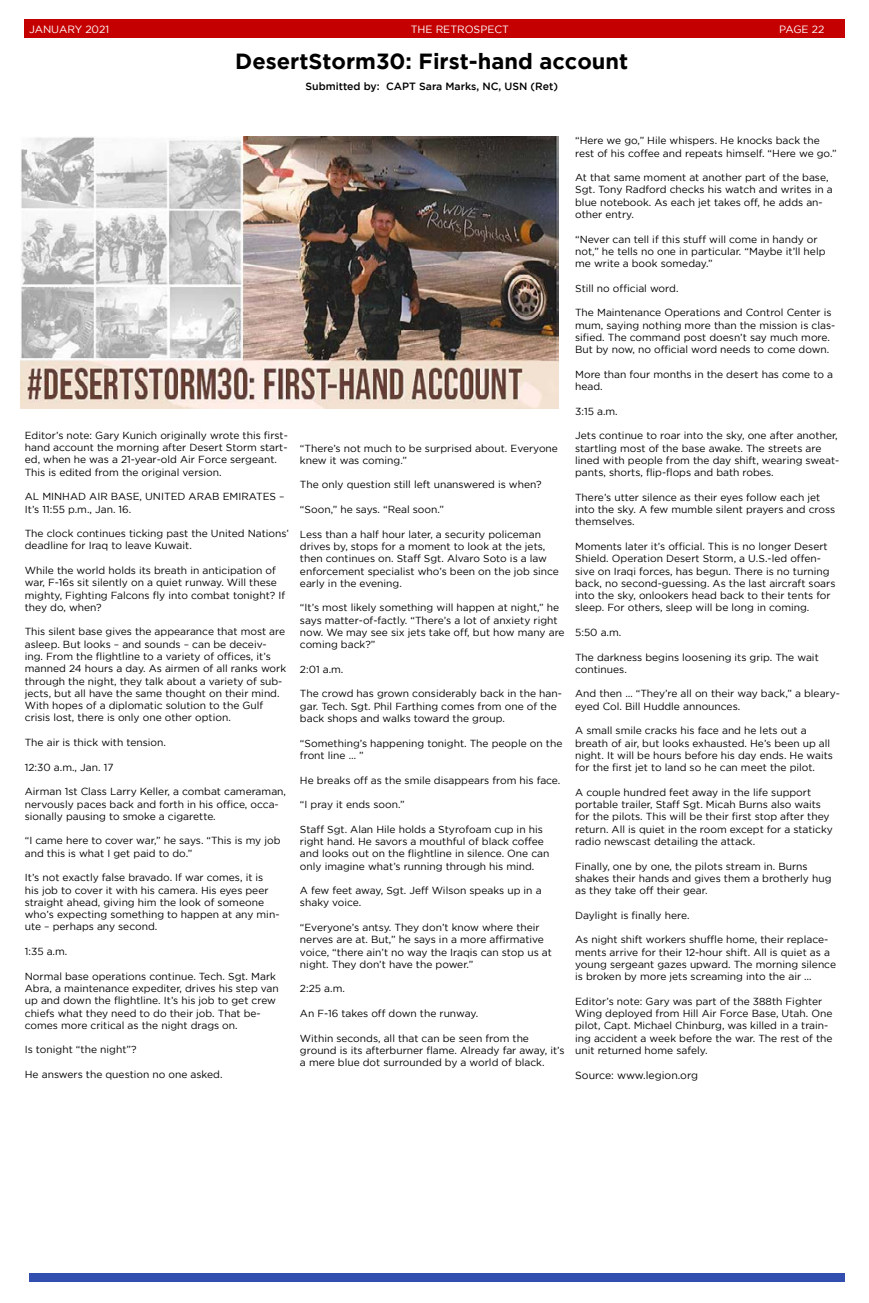
<style>
.page{position:relative;width:869px;height:1303px;background:#fff}
.page>*{position:absolute;margin:0;border:0;box-sizing:border-box;transform-origin:0 0}
.t1{font:700 21.88px "Gotham";color:#000}
.t2{font:500 10.5px "Gotham";color:#000}
.t3{font:10.5px "Gotham";color:#fff}
.t4{font:10.5px "Gotham";color:#000}
.t5{font:10.24px/12.2px "Gotham";color:#000}
</style>
<div class="page">
<div style="left:24px;top:20px;width:820px;height:18px;background:#c50000"></div>
<div style="left:29px;top:1272px;width:815px;height:9px;background:#324fb0"></div>
<img style="left:21px;top:137px;width:536px;height:272px">
<p class="t3" style="left:29px;top:23px;width:81px">JANUARY 2021</p>
<p class="t3" style="left:410px;top:23px;width:100px">THE RETROSPECT</p>
<p class="t3" style="left:778px;top:23px;width:47px">PAGE 22</p>
<h1 class="t1" style="left:235px;top:49px;width:394px">DesertStorm30: First-hand account</h1>
<p class="t2" style="left:305px;top:81px;width:254px">Submitted by: CAPT Sara Marks, NC, USN (Ret)</p>
<p class="t5" style="left:25px;top:429px;width:264px">Editor’s note: Gary Kunich originally wrote this first&shy;hand account the morning after Desert Storm start&shy;ed, when he was a 21-year-old Air Force sergeant.<br>This is edited from the original version.</p>
<p class="t5" style="left:25px;top:490px;width:261px">AL MINHAD AIR BASE, UNITED ARAB EMIRATES –<br>It’s 11:55 p.m., Jan. 16.</p>
<p class="t5" style="left:25px;top:527px;width:265px">The clock continues ticking past the United Nations’ deadline for Iraq to leave Kuwait.</p>
<p class="t5" style="left:25px;top:564px;width:262px">While the world holds its breath in anticipation of war, F-16s sit silently on a quiet runway. Will these mighty, Fighting Falcons fly into combat tonight? If they do, when?</p>
<p class="t5" style="left:25px;top:625px;width:263px">This silent base gives the appearance that most are asleep. But looks – and sounds – can be deceiv&shy;ing. From the flightline to a variety of offices, it’s manned 24 hours a day. As airmen of all ranks work through the night, they talk about a variety of sub&shy;jects, but all have the same thought on their mind.<br>With hopes of a diplomatic solution to the Gulf crisis lost, there is only one other option.</p>
<p class="t5" style="left:25px;top:736px;width:143px">The air is thick with tension.</p>
<p class="t5" style="left:25px;top:760px;width:90px">12:30 a.m., Jan. 17</p>
<p class="t5" style="left:25px;top:785px;width:263px">Airman 1st Class Larry Keller, a combat cameraman, nervously paces back and forth in his office, occa&shy;sionally pausing to smoke a cigarette.</p>
<p class="t5" style="left:25px;top:834px;width:257px">“I came here to cover war,” he says. “This is my job and this is what I get paid to do.”</p>
<p class="t5" style="left:25px;top:871px;width:256px">It’s not exactly false bravado. If war comes, it is his job to cover it with his camera. His eyes peer straight ahead, giving him the look of someone who’s expecting something to happen at any min&shy;ute – perhaps any second.</p>
<p class="t5" style="left:25px;top:945px;width:44px">1:35 a.m.</p>
<p class="t5" style="left:25px;top:969px;width:255px">Normal base operations continue. Tech. Sgt. Mark Abra, a maintenance expediter, drives his step van up and down the flightline. It’s his job to get crew chiefs what they need to do their job. That be&shy;comes more critical as the night drags on.</p>
<p class="t5" style="left:25px;top:1043px;width:113px">Is tonight “the night”?</p>
<p class="t5" style="left:25px;top:1067px;width:199px">He answers the question no one asked.</p>
<p class="t5" style="left:300px;top:441px;width:259px">“There’s not much to be surprised about. Everyone knew it was coming.”</p>
<p class="t5" style="left:300px;top:478px;width:243px">The only question still left unanswered is when?</p>
<p class="t5" style="left:300px;top:503px;width:146px">“Soon,” he says. “Real soon.”</p>
<p class="t5" style="left:300px;top:527px;width:260px">Less than a half hour later, a security policeman drives by, stops for a moment to look at the jets, then continues on. Staff Sgt. Alvaro Soto is a law enforcement specialist who’s been on the job since early in the evening.</p>
<p class="t5" style="left:300px;top:601px;width:266px">“It’s most likely something will happen at night,” he says matter-of-factly. “There’s a lot of anxiety right now. We may see six jets take off, but how many are coming back?”</p>
<p class="t5" style="left:300px;top:663px;width:45px">2:01 a.m.</p>
<p class="t5" style="left:300px;top:687px;width:263px">The crowd has grown considerably back in the han&shy;gar. Tech. Sgt. Phil Farthing comes from one of the back shops and walks toward the group.</p>
<p class="t5" style="left:300px;top:736px;width:264px">“Something’s happening tonight. The people on the front line … ”</p>
<p class="t5" style="left:300px;top:773px;width:262px">He breaks off as the smile disappears from his face.</p>
<p class="t5" style="left:300px;top:798px;width:106px">“I pray it ends soon.”</p>
<p class="t5" style="left:300px;top:822px;width:251px">Staff Sgt. Alan Hile holds a Styrofoam cup in his right hand. He savors a mouthful of black coffee and looks out on the flightline in silence. One can only imagine what’s running through his mind.</p>
<p class="t5" style="left:300px;top:884px;width:243px">A few feet away, Sgt. Jeff Wilson speaks up in a shaky voice.</p>
<p class="t5" style="left:300px;top:921px;width:253px">“Everyone’s antsy. They don’t know where their nerves are at. But,” he says in a more affirmative voice, “there ain’t no way the Iraqis can stop us at night. They don’t have the power.”</p>
<p class="t5" style="left:300px;top:982px;width:46px">2:25 a.m.</p>
<p class="t5" style="left:300px;top:1007px;width:180px">An F-16 takes off down the runway.</p>
<p class="t5" style="left:300px;top:1031px;width:266px">Within seconds, all that can be seen from the ground is its afterburner flame. Already far away, it’s a mere blue dot surrounded by a world of black.</p>
<p class="t5" style="left:575px;top:134px;width:263px">“Here we go,” Hile whispers. He knocks back the rest of his coffee and repeats himself. “Here we go.”</p>
<p class="t5" style="left:575px;top:171px;width:259px">At that same moment at another part of the base, Sgt. Tony Radford checks his watch and writes in a blue notebook. As each jet takes off, he adds an&shy;other entry.</p>
<p class="t5" style="left:575px;top:233px;width:252px">“Never can tell if this stuff will come in handy or not,” he tells no one in particular. “Maybe it’ll help me write a book someday.”</p>
<p class="t5" style="left:575px;top:282px;width:105px">Still no official word.</p>
<p class="t5" style="left:575px;top:306px;width:261px">The Maintenance Operations and Control Center is mum, saying nothing more than the mission is clas&shy;sified. The command post doesn’t say much more.<br>But by now, no official word needs to come down.</p>
<p class="t5" style="left:575px;top:368px;width:259px">More than four months in the desert has come to a head.</p>
<p class="t5" style="left:575px;top:405px;width:44px">3:15 a.m.</p>
<p class="t5" style="left:575px;top:429px;width:265px">Jets continue to roar into the sky, one after another, startling most of the base awake. The streets are lined with people from the day shift, wearing sweat&shy;pants, shorts, flip-flops and bath robes.</p>
<p class="t5" style="left:575px;top:491px;width:261px">There’s utter silence as their eyes follow each jet into the sky. A few mumble silent prayers and cross themselves.</p>
<p class="t5" style="left:575px;top:540px;width:262px">Moments later it’s official. This is no longer Desert Shield. Operation Desert Storm, a U.S.-led offen&shy;sive on Iraqi forces, has begun. There is no turning back, no second-guessing. As the last aircraft soars into the sky, onlookers head back to their tents for sleep. For others, sleep will be long in coming.</p>
<p class="t5" style="left:575px;top:626px;width:48px">5:50 a.m.</p>
<p class="t5" style="left:575px;top:650px;width:245px">The darkness begins loosening its grip. The wait continues.</p>
<p class="t5" style="left:575px;top:687px;width:266px">And then … “They’re all on their way back,” a bleary&shy;eyed Col. Bill Huddle announces.</p>
<p class="t5" style="left:575px;top:724px;width:259px">A small smile cracks his face and he lets out a breath of air, but looks exhausted. He’s been up all night. It will be hours before his day ends. He waits for the first jet to land so he can meet the pilot.</p>
<p class="t5" style="left:575px;top:785px;width:259px">A couple hundred feet away in the life support portable trailer, Staff Sgt. Micah Burns also waits for the pilots. This will be their first stop after they return. All is quiet in the room except for a staticky radio newscast detailing the attack.</p>
<p class="t5" style="left:575px;top:859px;width:258px">Finally, one by one, the pilots stream in. Burns shakes their hands and gives them a brotherly hug as they take off their gear.</p>
<p class="t5" style="left:575px;top:908px;width:116px">Daylight is finally here.</p>
<p class="t5" style="left:575px;top:933px;width:262px">As night shift workers shuffle home, their replace&shy;ments arrive for their 12-hour shift. All is quiet as a young sergeant gazes upward. The morning silence is broken by more jets screaming into the air …</p>
<p class="t5" style="left:575px;top:994px;width:259px">Editor’s note: Gary was part of the 388th Fighter Wing deployed from Hill Air Force Base, Utah. One pilot, Capt. Michael Chinburg, was killed in a train&shy;ing accident a week before the war. The rest of the unit returned home safely.</p>
<p class="t4" style="left:575px;top:1069px;width:124px">Source: www.legion.org</p>
</div>
